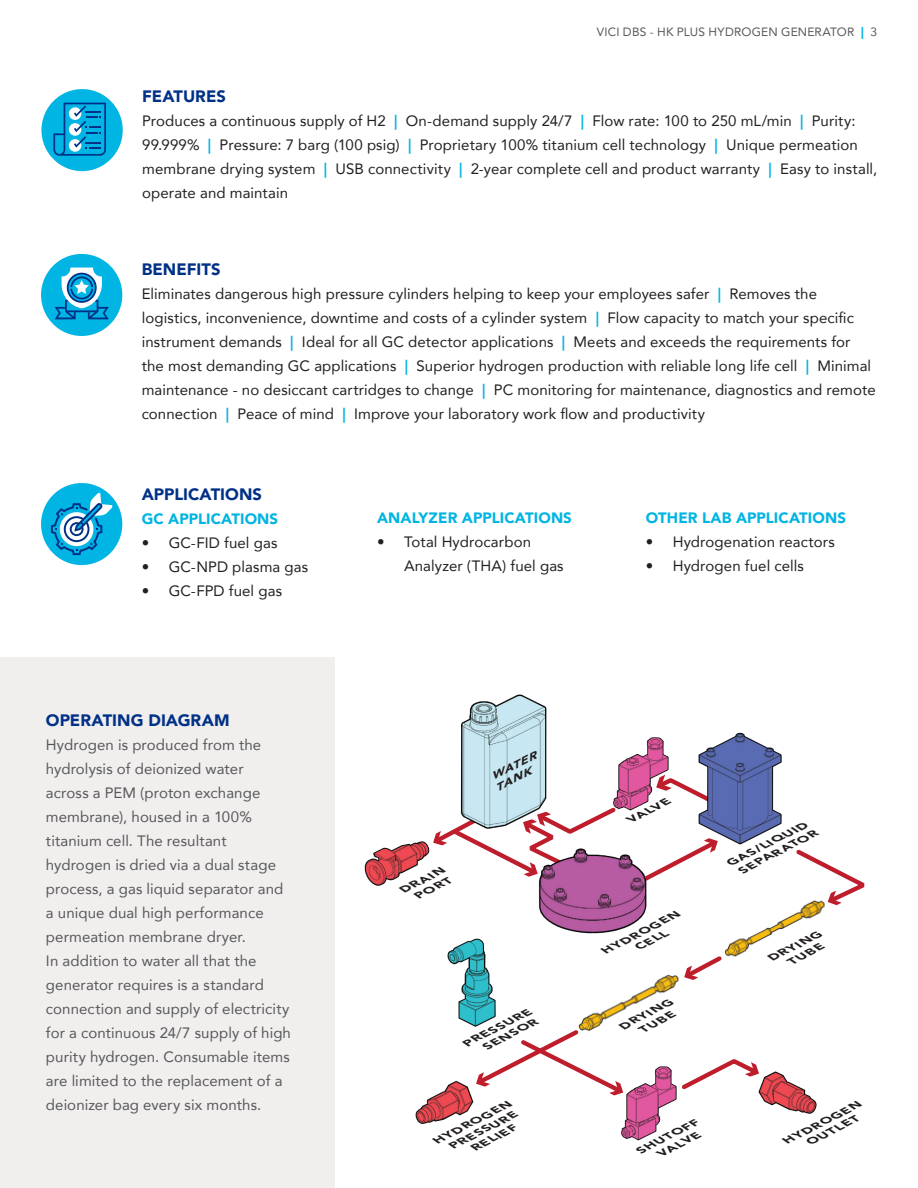
<style>
.page{position:relative;width:918px;height:1188px;background:#fff}
.page>*{position:absolute;margin:0;border:0;box-sizing:border-box;transform-origin:0 0}
.t1{font:900 16.5px "Avenir";color:#003186}
.t2{font:15px/24px "Avenir";letter-spacing:.005em;color:#231f20}
.t3{font:15px/24px "Avenir";letter-spacing:.005em;color:#57585a}
.t4{font:900 15px "Avenir";letter-spacing:.005em;color:#00b4e3}
.t5{font:12px "Avenir";letter-spacing:.015em;color:#57585a}
.t6{font:italic 900 10.35px/11.9px "Avenir";color:#231f20;scale:1.28 1}
.t7{font:italic 900 10.05px/11.9px "Avenir";color:#231f20;scale:1.33 1}
.s1{font-weight:900;color:#00b4e3}
.s2{font-weight:800;color:#00b4e3}
</style>
<div class="page">
<div style="left:41px;top:254px;width:81px;height:82px;background:#00b4e3;border-radius:50%"></div>
<svg style="left:55px;top:268px;width:54px;height:51px"></svg>
<div style="left:41px;top:483px;width:81px;height:82px;background:#00b4e3;border-radius:50%"></div>
<svg style="left:51px;top:493px;width:61px;height:62px"></svg>
<div style="left:41px;top:89px;width:82px;height:82px;background:#00b4e3;border-radius:50%"></div>
<svg style="left:53px;top:103px;width:53px;height:53px"></svg>
<div style="left:0;top:657px;width:335px;height:531px;background:#f1eeee"></div>
<svg style="left:673px;top:779px;width:16px;height:13px"></svg>
<svg style="left:659px;top:851px;width:54px;height:23px"></svg>
<svg style="left:796px;top:849px;width:69px;height:57px"></svg>
<svg style="left:684px;top:957px;width:34px;height:23px"></svg>
<svg style="left:480px;top:1032px;width:135px;height:64px"></svg>
<svg style="left:682px;top:1059px;width:67px;height:31px"></svg>
<img style="left:689px;top:732px;width:93px;height:119px">
<img style="left:364px;top:841px;width:66px;height:45px">
<img style="left:415px;top:1074px;width:66px;height:50px">
<img style="left:572px;top:974px;width:107px;height:66px">
<img style="left:718px;top:895px;width:113px;height:67px">
<img style="left:749px;top:1062px;width:68px;height:52px">
<img style="left:447px;top:938px;width:58px;height:95px">
<img style="left:613px;top:737px;width:60px;height:74px">
<img style="left:615px;top:1066px;width:62px;height:75px">
<img style="left:460px;top:694px;width:87px;height:110px">
<svg style="left:433px;top:804px;width:186px;height:71px"></svg>
<img style="left:524px;top:837px;width:135px;height:97px">
<p class="t5" style="left:597px;top:22px;width:282px">VICI DBS - HK PLUS HYDROGEN GENERATOR <span class="s1">|</span> 3</p>
<p class="t1" style="left:142px;top:82px;width:85px">FEATURES</p>
<p class="t2" style="left:142px;top:109px;width:737px">Produces a continuous supply of H2 <span class="s2">|</span> On-demand supply 24/7 <span class="s2">|</span> Flow rate: 100 to 250 mL/min <span class="s2">|</span> Purity:<br>99.999% <span class="s2">|</span> Pressure: 7 barg (100 psig) <span class="s2">|</span> Proprietary 100% titanium cell technology <span class="s2">|</span> Unique permeation membrane drying system <span class="s2">|</span> USB connectivity <span class="s2">|</span> 2-year complete cell and product warranty <span class="s2">|</span> Easy to install, operate and maintain</p>
<p class="t1" style="left:142px;top:255px;width:80px">BENEFITS</p>
<p class="t2" style="left:142px;top:282px;width:735px">Eliminates dangerous high pressure cylinders helping to keep your employees safer <span class="s2">|</span> Removes the logistics, inconvenience, downtime and costs of a cylinder system <span class="s2">|</span> Flow capacity to match your specific instrument demands <span class="s2">|</span> Ideal for all GC detector applications <span class="s2">|</span> Meets and exceeds the requirements for the most demanding GC applications <span class="s2">|</span> Superior hydrogen production with reliable long life cell <span class="s2">|</span> Minimal maintenance - no desiccant cartridges to change <span class="s2">|</span> PC monitoring for maintenance, diagnostics and remote connection <span class="s2">|</span> Peace of mind <span class="s2">|</span> Improve your laboratory work flow and productivity</p>
<p class="t1" style="left:142px;top:480px;width:122px">APPLICATIONS</p>
<p class="t4" style="left:142px;top:506px;width:138px">GC APPLICATIONS</p>
<p class="t2" style="left:142px;top:530px;width:137px">• GC-FID fuel gas</p>
<p class="t2" style="left:142px;top:554px;width:168px">• GC-NPD plasma gas</p>
<p class="t2" style="left:142px;top:578px;width:142px">• GC-FPD fuel gas</p>
<p class="t1" style="left:46px;top:706px;width:185px">OPERATING DIAGRAM</p>
<p class="t3" style="left:46px;top:732px;width:247px">Hydrogen is produced from the hydrolysis of deionized water<br>across a PEM (proton exchange membrane), housed in a 100% titanium cell. The resultant hydrogen is dried via a dual stage process, a gas liquid separator and a unique dual high performance permeation membrane dryer.<br>In addition to water all that the generator requires is a standard connection and supply of electricity for a continuous 24/7 supply of high purity hydrogen. Consumable items are limited to the replacement of a deionizer bag every six months.</p>
<p class="t4" style="left:377px;top:505px;width:196px">ANALYZER APPLICATIONS</p>
<p class="t2" style="left:404px;top:529px;width:161px;text-indent:-27px">• Total Hydrocarbon<br>Analyzer (THA) fuel gas</p>
<p class="t4" style="left:646px;top:505px;width:202px">OTHER LAB APPLICATIONS</p>
<p class="t2" style="left:646px;top:529px;width:191px">• Hydrogenation reactors</p>
<p class="t2" style="left:646px;top:553px;width:160px">• Hydrogen fuel cells</p>
<p class="t7" style="left:400px;top:884px;width:39px;text-align:right;rotate:-27deg">DRAIN<br>PORT</p>
<p class="t6" style="left:487px;top:772px;width:41px;rotate:-27deg">WATER<br>TANK</p>
<p class="t7" style="left:463px;top:1038px;width:58px;text-align:right;rotate:-27deg">PRESSURE<br>SENSOR</p>
<p class="t7" style="left:433px;top:1135px;width:66px;rotate:-27deg">HYDROGEN</p>
<p class="t7" style="left:449px;top:1140px;width:57px;rotate:-27deg">PRESSURE</p>
<p class="t7" style="left:471px;top:1142px;width:38px;rotate:-27deg">RELIEF</p>
<p class="t7" style="left:627px;top:815px;width:36px;rotate:-27deg">VALVE</p>
<p class="t7" style="left:630px;top:931px;width:42px;text-indent:-32px;rotate:-27deg">HYDROGEN<br>CELL</p>
<p class="t7" style="left:634px;top:1013px;width:33px;text-indent:-16px;rotate:-27deg">DRYING<br>TUBE</p>
<p class="t7" style="left:733px;top:854px;width:67px;text-indent:-7px;rotate:-27deg">GAS/LIQUID<br>SEPARATOR</p>
<p class="t7" style="left:783px;top:945px;width:33px;text-indent:-16px;rotate:-27deg">DRYING<br>TUBE</p>
<p class="t7" style="left:652px;top:1138px;width:40px;text-indent:-17px;rotate:-27deg">SHUTOFF<br>VALVE</p>
<p class="t7" style="left:802px;top:1126px;width:50px;text-indent:-21px;rotate:-27deg">HYDROGEN<br>OUTLET</p>
</div>
